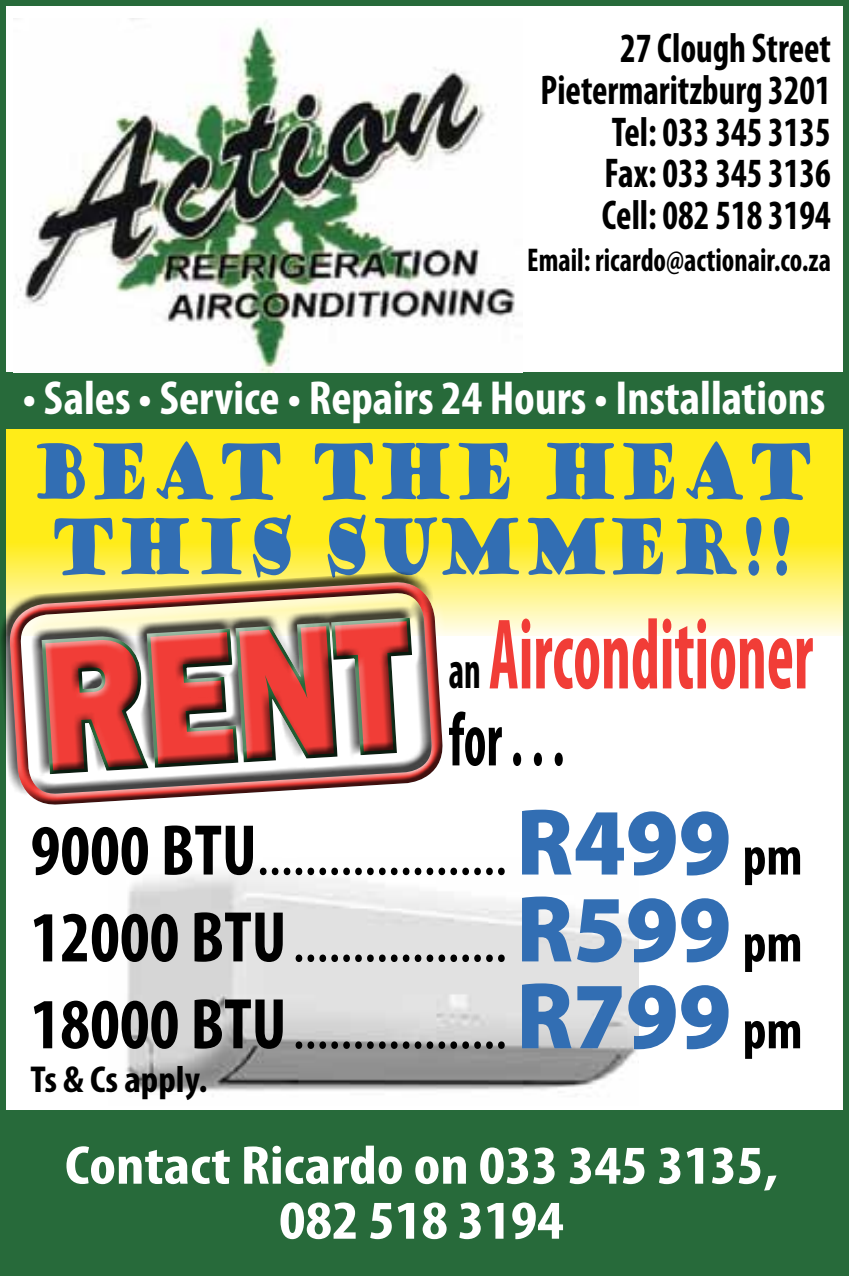
<style>
.page{position:relative;width:849px;height:1276px;background:#fff}
.page>*{position:absolute;margin:0;border:0;box-sizing:border-box;transform-origin:0 0}
.t1{font:800 191.1px "Franklin Gothic";color:#f13d37;scale:.8 1}
.t2{font:700 condensed 101.4px "Myriad Pro";color:#f13d37;scale:.64 1}
.t3{font:700 condensed 76.8px "Myriad Pro";color:#000;scale:.69 1}
.t4{font:75px/75px "Goudy Stout";color:#326eb3;scale:.68 1}
.t5{font:semi-condensed 60.9px/86.7px "Myriad Pro";color:#000;text-align:justify;scale:.96 1}
.t6{font:700 condensed 54.9px/54.9px "Myriad Pro";color:#fff;text-align:center;scale:1.13 1}
.t7{font:700 condensed 48px "Myriad Pro";color:#fff}
.t8{font:700 condensed 41.7px/41.7px "Myriad Pro";color:#000;text-align:right;scale:.88 1}
.t9{font:700 condensed 37.5px "Myriad Pro";color:#000;scale:1.04 1}
.t10{font:700 condensed 33px "Myriad Pro";color:#000;scale:.88 1}
.s1{font-size:52.5px;color:#000}
.s2{font-weight:700;font-stretch:condensed;font-size:72.3px}
.s3{font-weight:900;font-stretch:normal;font-size:95.4px;color:#326eb3}
.s4{font-weight:700;font-stretch:condensed;font-size:54.9px}
</style>
<div class="page">
<div style="left:0;top:1111px;width:848px;height:165px;background:#276a3a"></div>
<svg style="left:7px;top:429px;width:834px;height:207px;background:#ffee39"></svg>
<div style="left:0;top:372px;width:848px;height:57px;background:#276a3a"></div>
<img style="left:18px;top:19px;width:497px;height:353px">
<div style="left:0;top:0;width:848px;height:1276px;border:6px solid #276a3a"></div>
<img style="left:126px;top:873px;width:512px;height:219px">
<svg style="left:13px;top:506px;width:426px;height:367px"></svg>
<svg style="left:0;top:568px;width:447px;height:234px;background:#c9c756"></svg>
<svg style="left:5px;top:585px;width:452px;height:233px"></svg>
<p class="t8" style="left:540px;top:28px;width:331px">27 Clough Street<br>Pietermaritzburg 3201<br>Tel: 033 345 3135<br>Fax: 033 345 3136<br>Cell: 082 518 3194</p>
<p class="t10" style="left:527px;top:242px;width:346px">Email: ricardo@actionair.co.za</p>
<p class="t7" style="left:23px;top:371px;width:804px">• Sales • Service • Repairs 24 Hours • Installations</p>
<p class="t4" style="left:31px;top:436px;width:1152px">BEAT THE HEAT<br>THIS SUMMER!!</p>
<h2 class="t2" style="left:448px;top:599px;width:570px"><span class="s1">an</span> Airconditioner</h2>
<p class="t3" style="left:448px;top:697px;width:169px">for . . .</p>
<h1 class="t1" style="left:31px;top:585px;width:464px;rotate:-4deg">RENT</h1>
<p class="t5" style="left:31px;top:812px;width:805px"><span class="s2">9000 BTU</span>..................... <span class="s3">R499</span> <span class="s4">pm </span><span class="s2">12000 BTU</span>.................. <span class="s3">R599</span> <span class="s4">pm </span><span class="s2">18000 BTU</span>.................. <span class="s3">R799</span> <span class="s4">pm</span></p>
<p class="t9" style="left:31px;top:1058px;width:171px">Ts &amp; Cs apply.</p>
<p class="t6" style="left:65px;top:1138px;width:632px">Contact Ricardo on 033 345 3135,<br>082 518 3194</p>
</div>
